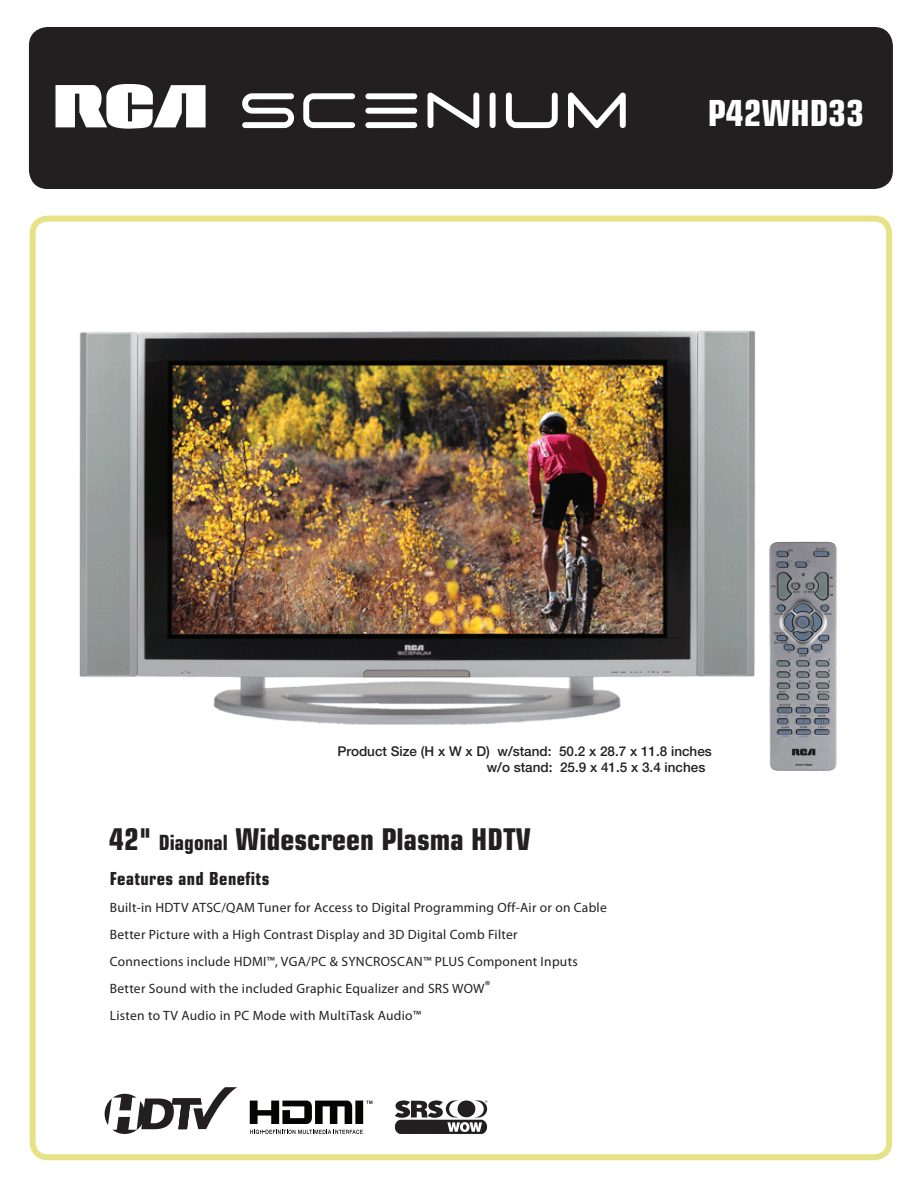
<style>
.page{position:relative;width:918px;height:1188px;background:#fff}
.page>*{position:absolute;margin:0;border:0;box-sizing:border-box;transform-origin:0 0}
.t1{font:700 condensed 36px "Eurostile";color:#fff}
.t2{font:700 condensed 30px "Eurostile";color:#231f20}
.t3{font:700 condensed 18px "Eurostile";letter-spacing:.02em;color:#231f20}
.t4{font:13.5px/27px "Myriad Pro";letter-spacing:.02em;color:#231f20}
.t5{font:500 13.5px/16.2px "Helvetica Neue";color:#231f20}
.s1{font-size:21px}
</style>
<div class="page">
<div style="left:30px;top:28px;width:862px;height:160px;background:#231f20;border-radius:18px"></div>
<div style="left:29px;top:27px;width:864px;height:162px;border:2px solid #231f20;border-radius:18px"></div>
<div style="left:30px;top:216px;width:862px;height:944px;border:6px solid #e6e287;border-radius:15px"></div>
<svg style="left:395px;top:1100px;width:92px;height:34px"></svg>
<svg style="left:250px;top:1101px;width:122px;height:23px"></svg>
<svg style="left:250px;top:1130px;width:113px;height:4px"></svg>
<img style="left:79px;top:330px;width:677px;height:395px">
<svg style="left:105px;top:1087px;width:132px;height:47px"></svg>
<svg style="left:303px;top:93px;width:52px;height:35px"></svg>
<div style="left:365px;top:108px;width:52px;height:6px;background:#fff;border-radius:3px"></div>
<div style="left:365px;top:122px;width:52px;height:6px;background:#fff;border-radius:3px"></div>
<div style="left:365px;top:93px;width:52px;height:6px;background:#fff;border-radius:3px"></div>
<div style="left:490px;top:93px;width:6px;height:35px;background:#fff;border-radius:3px"></div>
<svg style="left:506px;top:93px;width:52px;height:35px"></svg>
<svg style="left:428px;top:93px;width:51px;height:35px"></svg>
<svg style="left:568px;top:92px;width:58px;height:36px"></svg>
<svg style="left:242px;top:93px;width:52px;height:35px"></svg>
<svg style="left:56px;top:84px;width:150px;height:45px"></svg>
<img style="left:769px;top:541px;width:68px;height:230px">
<h1 class="t1" style="left:708px;top:91px;width:158px">P42WHD33</h1>
<p class="t5" style="left:487px;top:743px;width:227px;text-indent:-149px">Product Size (H x W x D) w/stand: 50.2 x 28.7 x 11.8 inches w/o stand: 25.9 x 41.5 x 3.4 inches</p>
<h2 class="t2" style="left:109px;top:821px;width:423px">42" <span class="s1">Diagonal</span> Widescreen Plasma HDTV</h2>
<h3 class="t3" style="left:110px;top:868px;width:161px">Features and Benefits</h3>
<p class="t4" style="left:110px;top:894px;width:498px">Built-in HDTV ATSC/QAM Tuner for Access to Digital Programming Off-Air or on Cable Better Picture with a High Contrast Display and 3D Digital Comb Filter<br>Connections include HDMI™, VGA/PC &amp; SYNCROSCAN™ PLUS Component Inputs Better Sound with the included Graphic Equalizer and SRS WOW®<br>Listen to TV Audio in PC Mode with MultiTask Audio™</p>
</div>
